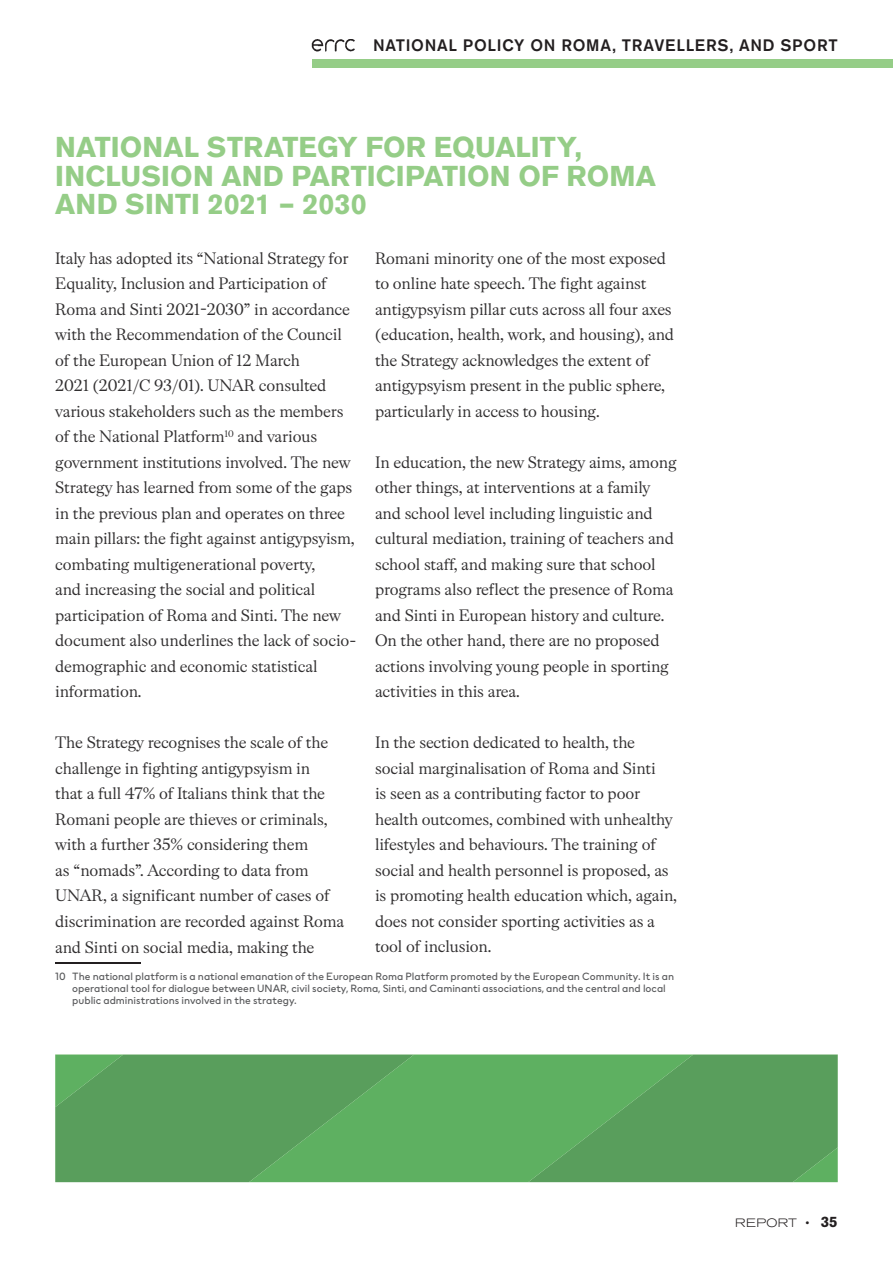
<style>
.page{position:relative;width:893px;height:1263px;background:#fff}
.page>*{position:absolute;margin:0;border:0;box-sizing:border-box;transform-origin:0 0}
.t1{font:700 28.5px/28.5px "Akzidenz Grotesk BE";letter-spacing:.005em;color:#95cd87}
.t2{font:16.5px/25.5px "HM Serif";letter-spacing:-.01em;color:#312f30}
.t3{font:500 16.5px "Akzidenz Grotesk BE";letter-spacing:.045em;color:#231f20}
.t4{font:300 expanded 12px "Akzidenz Grotesk BE";letter-spacing:.02em;color:#231f20}
.t5{font:10.5px/12px "HM Sans";color:#57585a}
.s1{font-weight:700;font-stretch:normal;font-size:15px}
</style>
<div class="page">
<hr style="left:55px;top:963px;width:85px;height:1px;background:#231f20">
<div style="left:55px;top:1054px;width:194px;height:128px;background:#599e5c"></div>
<svg style="left:55px;top:1054px;width:68px;height:53px;background:#5ea861"></svg>
<svg style="left:249px;top:1054px;width:279px;height:128px;background:#5dab60"></svg>
<svg style="left:528px;top:1054px;width:310px;height:128px;background:#5ba35e"></svg>
<div style="left:312px;top:60px;width:581px;height:8px;background:#95cd87"></div>
<img style="left:312px;top:39px;width:43px;height:12px">
<p class="t3" style="left:373px;top:35px;width:466px">NATIONAL POLICY ON ROMA, TRAVELLERS, AND SPORT</p>
<h1 class="t1" style="left:55px;top:134px;width:602px">NATIONAL STRATEGY FOR EQUALITY,<br>INCLUSION AND PARTICIPATION OF ROMA<br>AND SINTI 2021 – 2030</h1>
<p class="t2" style="left:55px;top:245px;width:303px">Italy has adopted its “National Strategy for Equality, Inclusion and Participation of Roma and Sinti 2021-2030” in accordance with the Recommendation of the Council of the European Union of 12 March<br>2021 (2021/C 93/01). UNAR consulted various stakeholders such as the members of the National Platform<sup>10</sup> and various government institutions involved. The new Strategy has learned from some of the gaps in the previous plan and operates on three main pillars: the fight against antigypsyism, combating multigenerational poverty,<br>and increasing the social and political participation of Roma and Sinti. The new document also underlines the lack of socio&shy;demographic and economic statistical information.</p>
<p class="t2" style="left:55px;top:729px;width:291px">The Strategy recognises the scale of the challenge in fighting antigypsyism in<br>that a full 47% of Italians think that the Romani people are thieves or criminals, with a further 35% considering them<br>as “nomads”. According to data from UNAR, a significant number of cases of discrimination are recorded against Roma and Sinti on social media, making the</p>
<p class="t2" style="left:375px;top:245px;width:300px">Romani minority one of the most exposed to online hate speech. The fight against antigypsyism pillar cuts across all four axes (education, health, work, and housing), and the Strategy acknowledges the extent of antigypsyism present in the public sphere, particularly in access to housing.</p>
<p class="t2" style="left:375px;top:449px;width:303px">In education, the new Strategy aims, among other things, at interventions at a family and school level including linguistic and cultural mediation, training of teachers and school staff, and making sure that school programs also reflect the presence of Roma and Sinti in European history and culture.<br>On the other hand, there are no proposed actions involving young people in sporting activities in this area.</p>
<p class="t2" style="left:375px;top:729px;width:303px">In the section dedicated to health, the social marginalisation of Roma and Sinti<br>is seen as a contributing factor to poor health outcomes, combined with unhealthy lifestyles and behaviours. The training of social and health personnel is proposed, as is promoting health education which, again, does not consider sporting activities as a tool of inclusion.</p>
<p class="t5" style="left:72px;top:970px;width:603px;text-indent:-17px">10 The national platform is a national emanation of the European Roma Platform promoted by the European Community. It is an operational tool for dialogue between UNAR, civil society, Roma, Sinti, and Caminanti associations, and the central and local public administrations involved in the strategy.</p>
<p class="t4" style="left:735px;top:1216px;width:104px">REPORT • <span class="s1">35</span></p>
</div>
